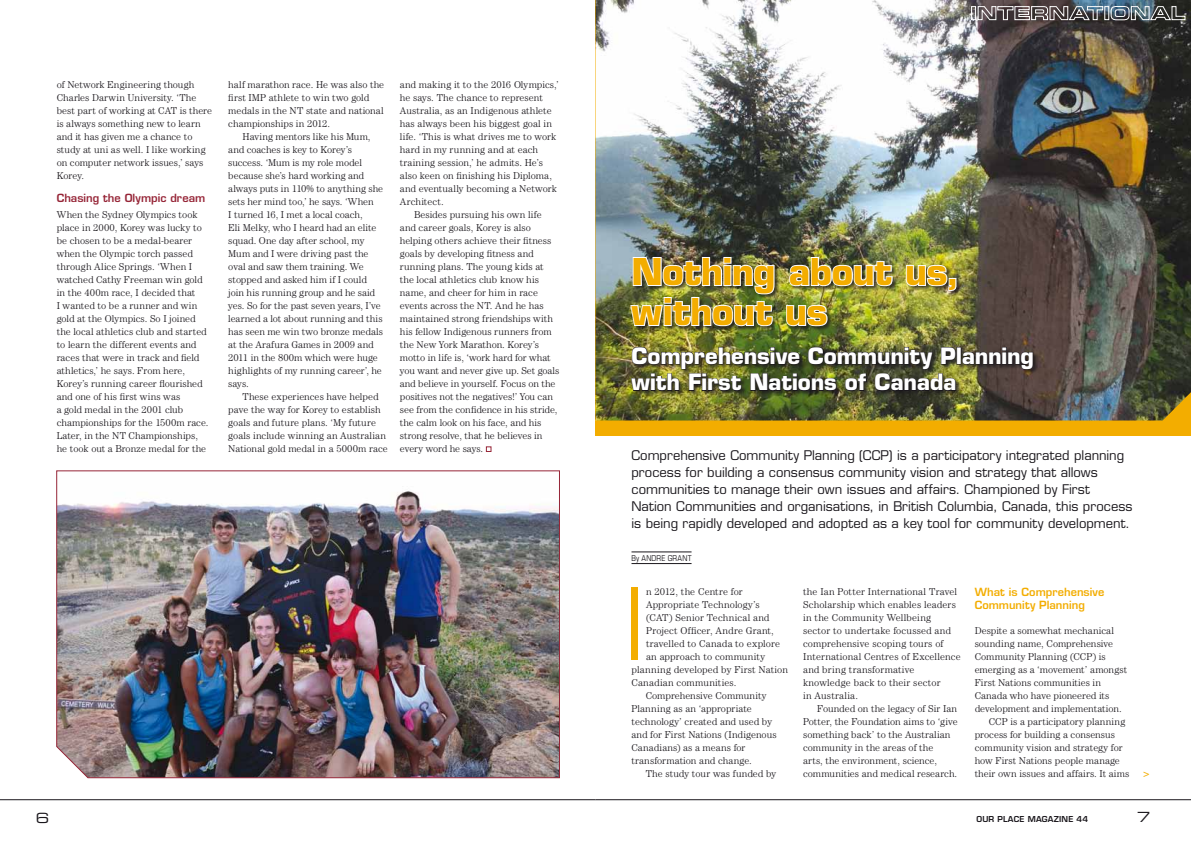
<style>
.page{position:relative;width:1191px;height:842px;background:#fff}
.page>*{position:absolute;margin:0;border:0;box-sizing:border-box;transform-origin:0 0}
.t1{font:condensed 99.8px "Eurostile";color:#f3ad00}
.t2{font:700 36px/40px "Eurostile";letter-spacing:-.01em;color:#f3ad00}
.t3{font:700 22px/26.4px "Eurostile";letter-spacing:-.01em;color:#fff}
.t4{font:14px "Eurostile Extended Two";color:#1a171c}
.t5{font:13px/17px "Eurostile";color:#1a171c}
.t6{font:600 11px/13px "Eurostile";letter-spacing:.005em;color:#f3ad00}
.t7{font:600 11px "Eurostile";color:#962537}
.t8{font:11px "Eurostile";color:#f3ad00}
.t9{font:300 10px/13px "Century IT Cby BT";letter-spacing:.005em;color:#1a171c}
.t10{font:300 10px "Century IT Cby BT";letter-spacing:.025em;color:#1a171c}
.t11{font:300 10px "Century IT Cby BT";letter-spacing:.03em;color:#1a171c}
.t12{font:600 8px "Eurostile";letter-spacing:.025em;color:#1a171c}
.t13{font:condensed 8px "Eurostile";letter-spacing:.02em;color:#1a171c}
</style>
<div class="page">
<div style="left:595px;top:0;width:596px;height:436px;background:#f3ad00"></div>
<svg style="left:486px;top:447px;width:5px;height:5px"></svg>
<img style="left:595px;top:0;width:596px;height:420px">
<div style="left:630px;top:257px;width:409px;height:140px;background:#1a171c;opacity:.75"></div>
<img style="left:788px;top:256px;width:105px;height:31px">
<svg style="left:905px;top:264px;width:52px;height:28px"></svg>
<img style="left:629px;top:256px;width:146px;height:71px">
<svg style="left:785px;top:304px;width:43px;height:23px"></svg>
<img style="left:630px;top:346px;width:403px;height:45px">
<hr style="left:631px;top:552px;width:60px;height:1px;background:#1a171c">
<hr style="left:631px;top:563px;width:60px;height:1px;background:#1a171c">
<img style="left:56px;top:470px;width:504px;height:308px">
<div style="left:971px;top:6px;width:4px;height:14px;border:1px solid #fff"></div>
<svg style="left:977px;top:6px;width:126px;height:14px;background:#7c7779"></svg>
<div style="left:1104px;top:6px;width:5px;height:14px;border:1px solid #fff"></div>
<svg style="left:1110px;top:6px;width:75px;height:14px"></svg>
<hr style="left:0;top:799px;width:595px;height:1px;background:#1a171c">
<hr style="left:595px;top:799px;width:596px;height:1px;background:#1a171c">
<p class="t9" style="left:57px;top:78px;width:157px">of Network Engineering though<br>Charles Darwin University. ‘The best part of working at CAT is there is always something new to learn and it has given me a chance to study at uni as well. I like working on computer network issues,’ says<br>Korey.</p>
<p class="t7" style="left:57px;top:191px;width:150px">Chasing the Olympic dream</p>
<p class="t9" style="left:57px;top:208px;width:153px">When the Sydney Olympics took place in 2000, Korey was lucky to be chosen to be a medal-bearer when the Olympic torch passed through Alice Springs. ‘When I watched Cathy Freeman win gold in the 400m race, I decided that<br>I wanted to be a runner and win gold at the Olympics. So I joined the local athletics club and started to learn the different events and races that were in track and field athletics,’ he says. From here,<br>Korey’s running career flourished and one of his first wins was<br>a gold medal in the 2001 club championships for the 1500m race.<br>Later, in the NT Championships, he took out a Bronze medal for the</p>
<p class="t9" style="left:228px;top:78px;width:157px">half marathon race. He was also the first IMP athlete to win two gold medals in the NT state and national championships in 2012.</p>
<p class="t9" style="left:228px;top:130px;width:156px;text-indent:14px">Having mentors like his Mum, and coaches is key to Korey’s success. ‘Mum is my role model because she’s hard working and always puts in 110% to anything she sets her mind too,’ he says. ‘When<br>I turned 16, I met a local coach,<br>Eli Melky, who I heard had an elite squad. One day after school, my<br>Mum and I were driving past the oval and saw them training. We stopped and asked him if I could join his running group and he said yes. So for the past seven years, I’ve learned a lot about running and this has seen me win two bronze medals at the Arafura Games in 2009 and<br>2011 in the 800m which were huge highlights of my running career’, he says.</p>
<p class="t9" style="left:228px;top:390px;width:161px;text-indent:14px">These experiences have helped pave the way for Korey to establish goals and future plans. ‘My future goals include winning an Australian National gold medal in a 5000m race</p>
<p class="t9" style="left:400px;top:78px;width:160px">and making it to the 2016 Olympics,’</p>
<p class="t9" style="left:400px;top:91px;width:144px">he says. The chance to represent</p>
<p class="t9" style="left:400px;top:104px;width:153px">Australia, as an Indigenous athlete</p>
<p class="t9" style="left:400px;top:117px;width:154px">has always been his biggest goal in</p>
<p class="t9" style="left:400px;top:130px;width:158px">life. ‘This is what drives me to work</p>
<p class="t11" style="left:400px;top:143px;width:140px">hard in my running and at each</p>
<p class="t9" style="left:400px;top:156px;width:144px">training session,’ he admits. He’s</p>
<p class="t9" style="left:400px;top:169px;width:154px">also keen on finishing his Diploma,</p>
<p class="t9" style="left:400px;top:182px;width:158px">and eventually becoming a Network</p>
<p class="t9" style="left:400px;top:195px;width:45px">Architect.</p>
<p class="t9" style="left:414px;top:208px;width:129px">Besides pursuing his own life</p>
<p class="t9" style="left:400px;top:221px;width:132px">and career goals, Korey is also</p>
<p class="t9" style="left:400px;top:234px;width:153px">helping others achieve their fitness</p>
<p class="t9" style="left:400px;top:247px;width:135px">goals by developing fitness and</p>
<p class="t10" style="left:400px;top:260px;width:145px">running plans. The young kids at</p>
<p class="t9" style="left:400px;top:273px;width:141px">the local athletics club know his</p>
<p class="t9" style="left:400px;top:286px;width:140px">name, and cheer for him in race</p>
<p class="t9" style="left:400px;top:299px;width:145px">events across the NT. And he has</p>
<p class="t9" style="left:400px;top:312px;width:155px">maintained strong friendships with</p>
<p class="t9" style="left:400px;top:325px;width:153px">his fellow Indigenous runners from</p>
<p class="t9" style="left:400px;top:338px;width:140px">the New York Marathon. Korey’s</p>
<p class="t9" style="left:400px;top:351px;width:152px">motto in life is, ‘work hard for what</p>
<p class="t9" style="left:400px;top:364px;width:161px">you want and never give up. Set goals</p>
<p class="t9" style="left:400px;top:377px;width:157px">and believe in yourself. Focus on the</p>
<p class="t9" style="left:400px;top:390px;width:155px">positives not the negatives!’ You can</p>
<p class="t9" style="left:400px;top:403px;width:159px">see from the confidence in his stride,</p>
<p class="t9" style="left:400px;top:416px;width:143px">the calm look on his face, and his</p>
<p class="t9" style="left:400px;top:429px;width:144px">strong resolve, that he believes in</p>
<p class="t9" style="left:400px;top:442px;width:85px">every word he says.</p>
<h2 class="t2" style="left:631px;top:251px;width:329px">Nothing about us, without us</h2>
<h3 class="t3" style="left:631px;top:342px;width:404px">Comprehensive Community Planning with First Nations of Canada</h3>
<p class="t5" style="left:631px;top:446px;width:502px">Comprehensive Community Planning (CCP) is a participatory integrated planning process for building a consensus community vision and strategy that allows communities to manage their own issues and affairs. Championed by First Nation Communities and organisations, in British Columbia, Canada, this process is being rapidly developed and adopted as a key tool for community development.</p>
<p class="t13" style="left:631px;top:553px;width:52px">BY ANDRE GRANT</p>
<h1 class="t1" style="left:624px;top:565px;width:24px">I</h1>
<p class="t9" style="left:646px;top:585px;width:98px">n 2012, the Centre for</p>
<p class="t9" style="left:646px;top:598px;width:115px">Appropriate Technology’s</p>
<p class="t9" style="left:646px;top:611px;width:125px">(CAT) Senior Technical and</p>
<p class="t9" style="left:646px;top:624px;width:129px">Project Officer, Andre Grant,</p>
<p class="t9" style="left:646px;top:637px;width:135px">travelled to Canada to explore</p>
<p class="t9" style="left:646px;top:650px;width:121px">an approach to community</p>
<p class="t9" style="left:631px;top:663px;width:158px">planning developed by First Nation</p>
<p class="t9" style="left:631px;top:676px;width:106px">Canadian communities.</p>
<p class="t9" style="left:645px;top:689px;width:122px">Comprehensive Community</p>
<p class="t9" style="left:631px;top:702px;width:122px">Planning as an ‘appropriate</p>
<p class="t9" style="left:631px;top:715px;width:142px">technology’ created and used by</p>
<p class="t9" style="left:631px;top:728px;width:147px">and for First Nations (Indigenous</p>
<p class="t9" style="left:631px;top:741px;width:115px">Canadians) as a means for</p>
<p class="t9" style="left:631px;top:754px;width:122px">transformation and change.</p>
<p class="t9" style="left:645px;top:767px;width:132px">The study tour was funded by</p>
<p class="t9" style="left:803px;top:585px;width:159px">the Ian Potter International Travel<br>Scholarship which enables leaders in the Community Wellbeing sector to undertake focussed and comprehensive scoping tours of<br>International Centres of Excellence and bring transformative knowledge back to their sector<br>in Australia.</p>
<p class="t9" style="left:803px;top:702px;width:156px;text-indent:14px">Founded on the legacy of Sir Ian Potter, the Foundation aims to ‘give something back’ to the Australian community in the areas of the<br>arts, the environment, science, communities and medical research.</p>
<p class="t6" style="left:974px;top:585px;width:131px">What is Comprehensive<br>Community Planning</p>
<p class="t9" style="left:974px;top:624px;width:141px">Despite a somewhat mechanical</p>
<p class="t9" style="left:974px;top:637px;width:140px">sounding name, Comprehensive</p>
<p class="t9" style="left:974px;top:650px;width:133px">Community Planning (CCP) is</p>
<p class="t9" style="left:974px;top:663px;width:154px">emerging as a ‘movement’ amongst</p>
<p class="t9" style="left:974px;top:676px;width:128px">First Nations communities in</p>
<p class="t9" style="left:974px;top:689px;width:136px">Canada who have pioneered its</p>
<p class="t9" style="left:974px;top:702px;width:148px">development and implementation.</p>
<p class="t9" style="left:989px;top:715px;width:138px">CCP is a participatory planning</p>
<p class="t9" style="left:974px;top:728px;width:142px">process for building a consensus</p>
<p class="t9" style="left:974px;top:741px;width:149px">community vision and strategy for</p>
<p class="t9" style="left:974px;top:754px;width:147px">how First Nations people manage</p>
<p class="t9" style="left:974px;top:767px;width:156px">their own issues and affairs. It aims</p>
<p class="t8" style="left:1143px;top:767px;width:8px">&gt;</p>
<h3 class="t4" style="left:36px;top:808px;width:15px">6</h3>
<p class="t12" style="left:976px;top:814px;width:7px">OUR</p>
<p class="t12" style="left:997px;top:814px;width:68px">PLACE MAGAZINE</p>
<p class="t12" style="left:1076px;top:814px;width:13px">44</p>
<h3 class="t4" style="left:1137px;top:807px;width:15px">7</h3>
</div>
